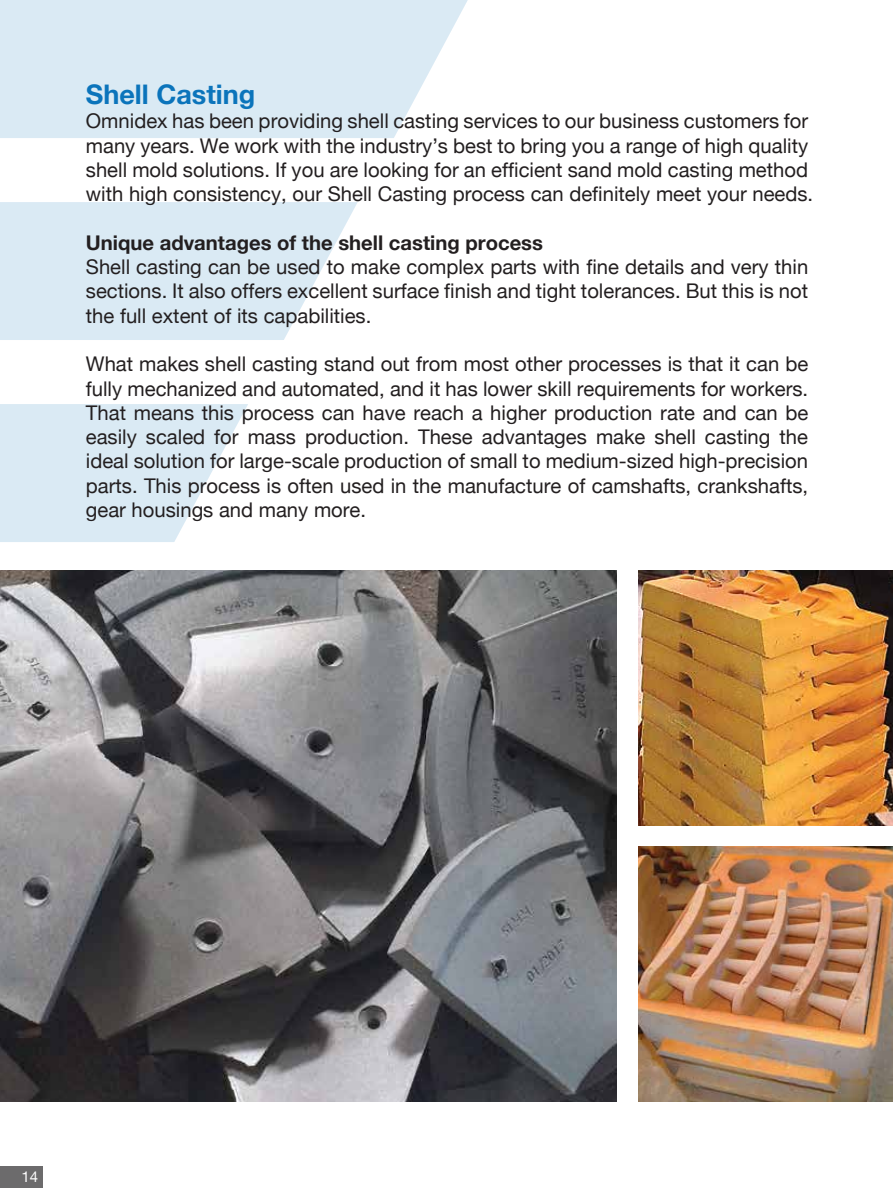
<style>
.page{position:relative;width:893px;height:1188px;background:#fff}
.page>*{position:absolute;margin:0;border:0;box-sizing:border-box;transform-origin:0 0}
.t1{font:700 27px "Helvetica Neue";color:#0b74bb}
.t2{font:20.25px/24.3px "Helvetica Neue";color:#231f20;text-align:justify}
.t3{font:700 20.25px "Helvetica Neue";color:#231f20}
.t4{font:15px "Helvetica Neue";color:#fff}
</style>
<div class="page">
<svg style="left:0;top:0;width:468px;height:138px;background:#dcebf4"></svg>
<svg style="left:0;top:202px;width:358px;height:138px;background:#ddecf5"></svg>
<svg style="left:0;top:404px;width:248px;height:138px;background:#deecf5"></svg>
<img style="left:638px;top:570px;width:255px;height:255px">
<img style="left:638px;top:847px;width:255px;height:255px">
<div style="left:0;top:1167px;width:42px;height:21px;background:#6c6b6c"></div>
<img style="left:0;top:570px;width:617px;height:532px">
<h1 class="t1" style="left:86px;top:73px;width:171px">Shell Casting</h1>
<p class="t2" style="left:86px;top:110px;width:729px;text-align:left">Omnidex has been providing shell casting services to our business customers for many years. We work with the industry’s best to bring you a range of high quality shell mold solutions. If you are looking for an efficient sand mold casting method with high consistency, our Shell Casting process can definitely meet your needs.</p>
<p class="t3" style="left:86px;top:227px;width:459px">Unique advantages of the shell casting process</p>
<p class="t2" style="left:86px;top:256px;width:724px">Shell casting can be used to make complex parts with fine details and very thin sections. It also offers excellent surface finish and tight tolerances. But this is not the full extent of its capabilities.</p>
<p class="t2" style="left:86px;top:353px;width:724px">What makes shell casting stand out from most other processes is that it can be fully mechanized and automated, and it has lower skill requirements for workers.<br>That means this process can have reach a higher production rate and can be easily scaled for mass production. These advantages make shell casting the ideal solution for large-scale production of small to medium-sized high-precision parts. This process is often used in the manufacture of camshafts, crankshafts, gear housings and many more.</p>
<p class="t4" style="left:21px;top:1166px;width:18px">14</p>
</div>
